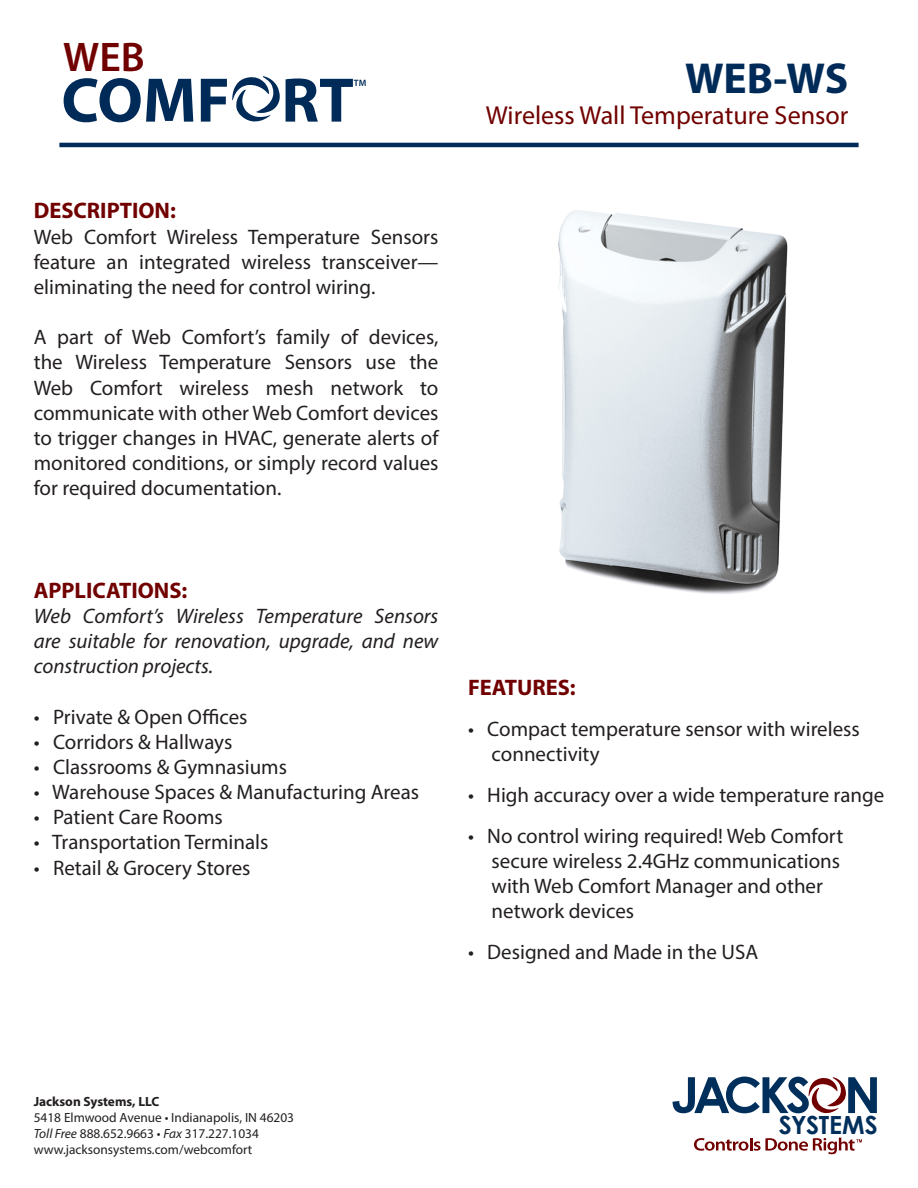
<style>
.page{position:relative;width:918px;height:1188px;background:#fff}
.page>*{position:absolute;margin:0;border:0;box-sizing:border-box;transform-origin:0 0}
.t1{font:700 63.45px "Myriad Pro";color:#002b58}
.t2{font:700 43.5px "Myriad Pro";color:#002b58}
.t3{font:600 41.55px "Myriad Pro";color:#710000}
.t4{font:26.1px "Myriad Pro";color:#710000}
.t5{font:700 25.05px "Century Gothic";letter-spacing:-.005em;color:#002f5b}
.t6{font:700 22.5px "Myriad Pro";color:#710000}
.t7{font:21px/25.2px "Myriad Pro";color:#231f20;text-align:justify}
.t8{font:italic 21px/25.2px "Myriad Pro";color:#231f20;text-align:justify}
.t9{font:13.35px "Myriad Pro";color:#231f20}
.t10{font:700 13.35px "Myriad Pro";color:#231f20}
.t11{font:600 9.3px "Myriad Pro";color:#002b58}
.s1{font-style:italic}
</style>
<div class="page">
<hr style="left:59px;top:143px;width:800px;height:4px;background:#002b58">
<svg style="left:673px;top:1077px;width:204px;height:36px"></svg>
<svg style="left:694px;top:1138px;width:168px;height:16px"></svg>
<svg style="left:232px;top:76px;width:48px;height:46px"></svg>
<img style="left:558px;top:210px;width:230px;height:384px">
<p class="t3" style="left:63px;top:30px;width:83px">WEB</p>
<p class="t1" style="left:61px;top:59px;width:294px">COMF RT</p>
<p class="t11" style="left:354px;top:77px;width:14px">TM</p>
<p class="t6" style="left:34px;top:196px;width:144px">DESCRIPTION:</p>
<p class="t7" style="left:34px;top:224px;width:406px">Web Comfort Wireless Temperature Sensors feature an integrated wireless transceiver— eliminating the need for control wiring.</p>
<p class="t7" style="left:34px;top:324px;width:406px">A part of Web Comfort’s family of devices, the Wireless Temperature Sensors use the Web Comfort wireless mesh network to communicate with other Web Comfort devices to trigger changes in HVAC, generate alerts of monitored conditions, or simply record values for required documentation.</p>
<p class="t2" style="left:685px;top:50px;width:165px">WEB-WS</p>
<p class="t4" style="left:486px;top:99px;width:364px">Wireless Wall Temperature Sensor</p>
<p class="t6" style="left:34px;top:575px;width:155px">APPLICATIONS:</p>
<p class="t8" style="left:34px;top:603px;width:406px">Web Comfort’s Wireless Temperature Sensors are suitable for renovation, upgrade, and new construction projects.</p>
<p class="t7" style="left:34px;top:704px;width:215px">• Private &amp; Open Offices</p>
<p class="t7" style="left:34px;top:729px;width:200px">• Corridors &amp; Hallways</p>
<p class="t7" style="left:34px;top:754px;width:255px">• Classrooms &amp; Gymnasiums</p>
<p class="t7" style="left:34px;top:779px;width:387px">• Warehouse Spaces &amp; Manufacturing Areas</p>
<p class="t7" style="left:34px;top:804px;width:191px">• Patient Care Rooms</p>
<p class="t7" style="left:34px;top:829px;width:236px">• Transportation Terminals</p>
<p class="t7" style="left:34px;top:855px;width:218px">• Retail &amp; Grocery Stores</p>
<p class="t6" style="left:468px;top:673px;width:109px">FEATURES:</p>
<p class="t7" style="left:492px;top:716px;width:370px;text-indent:-24px">• Compact temperature sensor with wireless connectivity</p>
<p class="t7" style="left:468px;top:782px;width:418px">• High accuracy over a wide temperature range</p>
<p class="t7" style="left:492px;top:823px;width:353px;text-align:left;text-indent:-24px">• No control wiring required! Web Comfort secure wireless 2.4GHz communications with Web Comfort Manager and other network devices</p>
<p class="t7" style="left:468px;top:939px;width:292px">• Designed and Made in the USA</p>
<p class="t10" style="left:34px;top:1093px;width:127px">Jackson Systems, LLC</p>
<p class="t9" style="left:34px;top:1109px;width:262px">5418 Elmwood Avenue • Indianapolis, IN 46203</p>
<p class="t9" style="left:34px;top:1125px;width:227px"><span class="s1">Toll Free</span> 888.652.9663 • <span class="s1">Fax</span> 317.227.1034</p>
<p class="t9" style="left:34px;top:1142px;width:220px">www.jacksonsystems.com/webcomfort</p>
<p class="t5" style="left:779px;top:1106px;width:101px">SYSTEMS</p>
</div>
